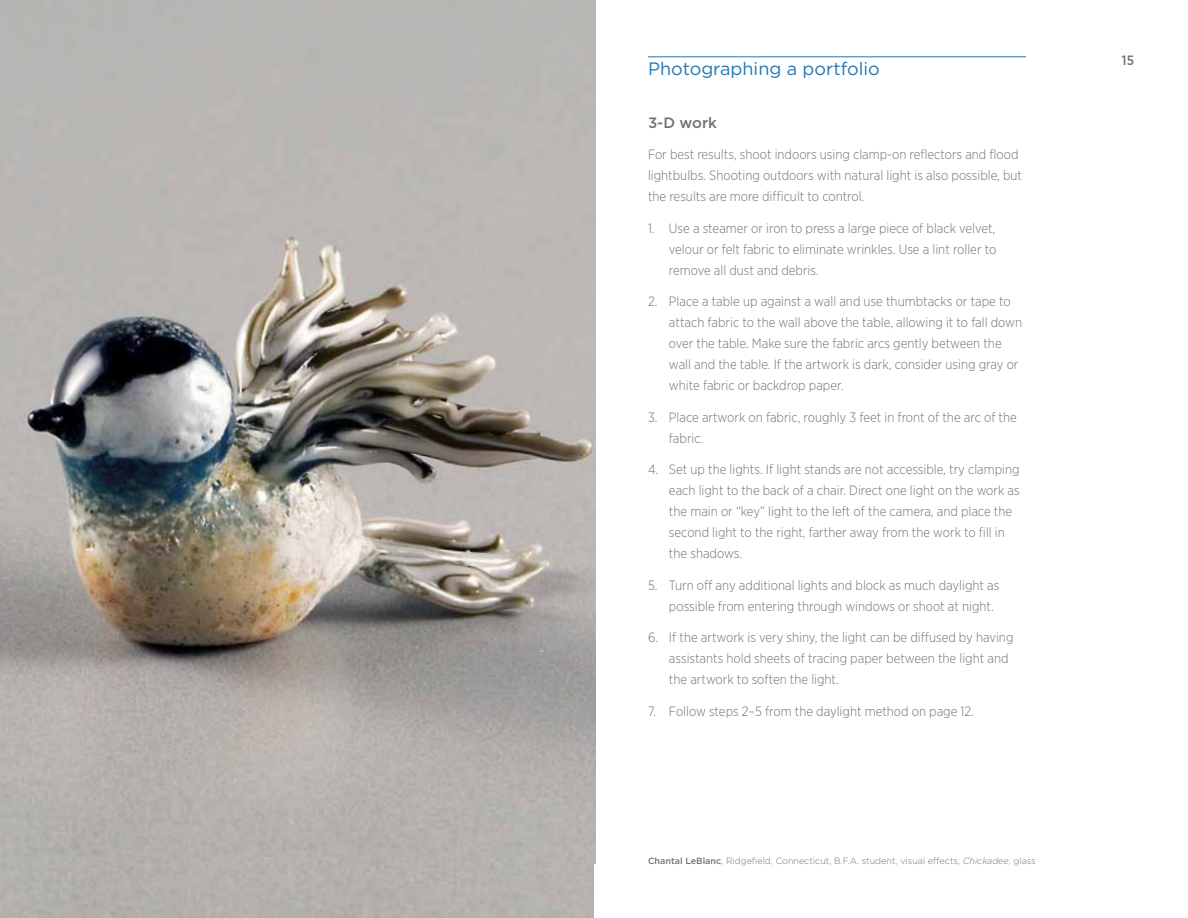
<style>
.page{position:relative;width:1188px;height:918px;background:#fff}
.page>*{position:absolute;margin:0;border:0;box-sizing:border-box;transform-origin:0 0}
.t1{font:18px "Gotham";color:#2376b1}
.t2{font:500 15px "Gotham";color:#727273}
.t3{font:300 13.5px/21px "Gotham Narrow";color:#727273}
.t4{font:500 13.5px "Gotham Narrow";color:#727273}
.t5{font:300 9px "Gotham";color:#727273}
.s1{font-weight:500}
.s2{font-style:italic}
</style>
<div class="page">
<hr style="left:648px;top:57px;width:378px;height:1px;background:#2376b1">
<img style="left:0;top:0;width:595px;height:864px">
<div style="left:0;top:857px;width:594px;height:61px;background:#b4b0ad"></div>
<h1 class="t1" style="left:648px;top:57px;width:233px">Photographing a portfolio</h1>
<p class="t2" style="left:648px;top:112px;width:70px">3-D work</p>
<p class="t3" style="left:648px;top:143px;width:376px">For best results, shoot indoors using clamp-on reflectors and flood lightbulbs. Shooting outdoors with natural light is also possible, but the results are more difficult to control.</p>
<p class="t3" style="left:669px;top:217px;width:329px;text-align:justify;text-indent:-21px">1. Use a steamer or iron to press a large piece of black velvet, velour or felt fabric to eliminate wrinkles. Use a lint roller to remove all dust and debris.</p>
<p class="t3" style="left:669px;top:290px;width:355px;text-indent:-21px">2. Place a table up against a wall and use thumbtacks or tape to attach fabric to the wall above the table, allowing it to fall down over the table. Make sure the fabric arcs gently between the wall and the table. If the artwork is dark, consider using gray or white fabric or backdrop paper.</p>
<p class="t3" style="left:669px;top:406px;width:349px;text-indent:-21px">3. Place artwork on fabric, roughly 3 feet in front of the arc of the fabric.</p>
<p class="t3" style="left:669px;top:458px;width:352px;text-indent:-21px">4. Set up the lights. If light stands are not accessible, try clamping each light to the back of a chair. Direct one light on the work as the main or “key” light to the left of the camera, and place the second light to the right, farther away from the work to fill in the shadows.</p>
<p class="t3" style="left:669px;top:574px;width:332px;text-indent:-21px">5. Turn off any additional lights and block as much daylight as possible from entering through windows or shoot at night.</p>
<p class="t3" style="left:669px;top:626px;width:346px;text-indent:-21px">6. If the artwork is very shiny, the light can be diffused by having assistants hold sheets of tracing paper between the light and the artwork to soften the light.</p>
<p class="t3" style="left:648px;top:700px;width:327px">7. Follow steps 2–5 from the daylight method on page 12.</p>
<p class="t5" style="left:648px;top:855px;width:389px"><span class="s1">Chantal LeBlanc</span>, Ridgefield, Connecticut, B.F.A. student, visual effects, <span class="s2">Chickadee</span>, glass</p>
<p class="t4" style="left:1122px;top:52px;width:14px">15</p>
</div>
